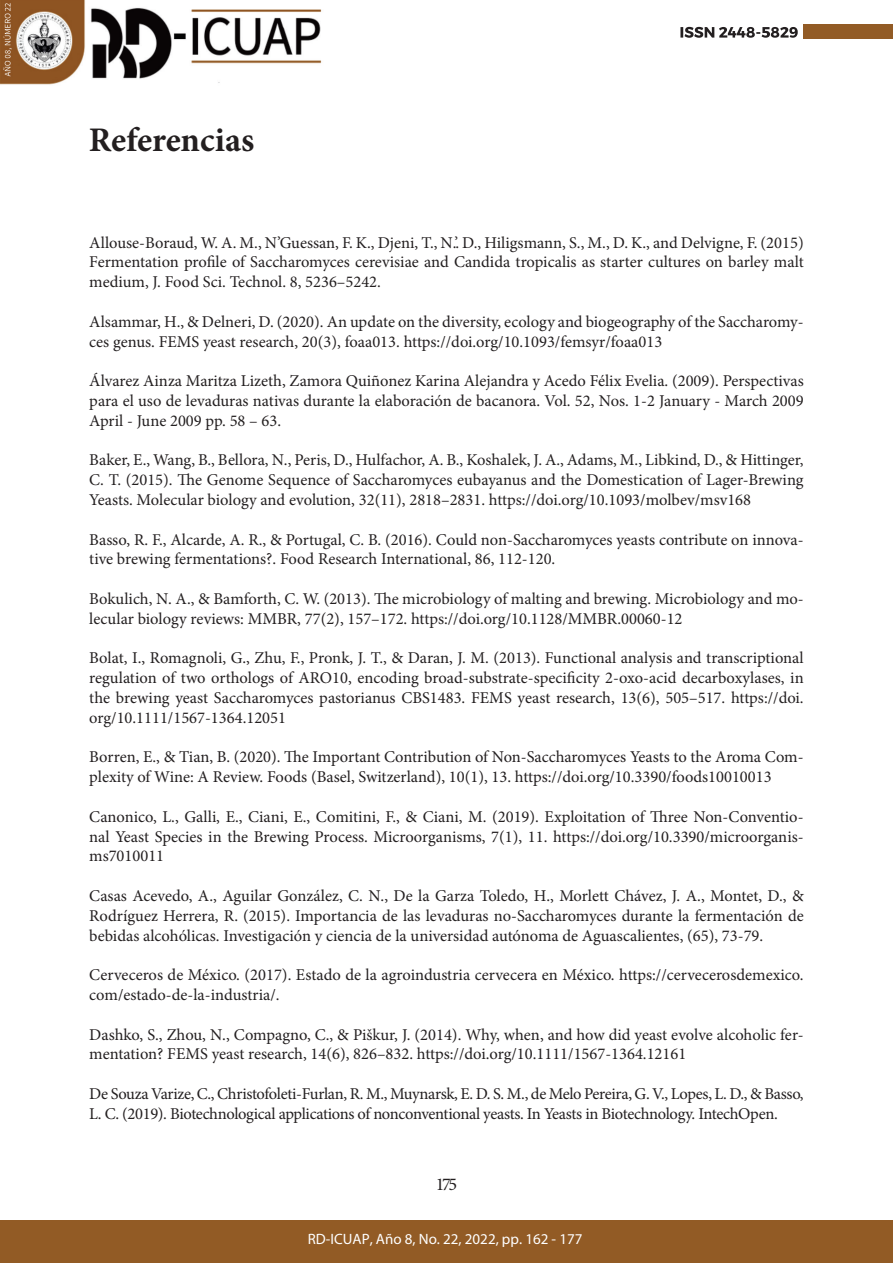
<style>
.page{position:relative;width:893px;height:1263px;background:#fff}
.page>*{position:absolute;margin:0;border:0;box-sizing:border-box;transform-origin:0 0}
.t1{font:700 34.5px "Minion Pro";letter-spacing:-.005em;color:#231f20}
.t2{font:18px "Minion Pro";color:#231f20}
.t3{font:16.5px/19.8px "Minion Pro";color:#231f20;text-align:justify}
.t4{font:16.5px/19.8px "Minion Pro";letter-spacing:-.02em;color:#231f20}
.t5{font:15px "Myriad Pro";color:#fff}
</style>
<div class="page">
<img style="left:0;top:0;width:322px;height:85px">
<div style="left:804px;top:25px;width:89px;height:14px;background:#925b25"></div>
<svg style="left:680px;top:27px;width:118px;height:11px"></svg>
<div style="left:0;top:1220px;width:893px;height:43px;background:#925b25"></div>
<p class="t1" style="left:89px;top:116px;width:167px">Referencias</p>
<p class="t3" style="left:89px;top:232px;width:716px">Allouse-Boraud, W. A. M., N’Guessan, F. K., Djeni, T., N.’. D., Hiligsmann, S., M., D. K., and Delvigne, F. (2015)<br>Fermentation profile of Saccharomyces cerevisiae and Candida tropicalis as starter cultures on barley malt medium, J. Food Sci. Technol. 8, 5236–5242.</p>
<p class="t3" style="left:89px;top:312px;width:716px">Alsammar, H., &amp; Delneri, D. (2020). An update on the diversity, ecology and biogeography of the Saccharomy&shy;ces genus. FEMS yeast research, 20(3), foaa013. https://doi.org/10.1093/femsyr/foaa013</p>
<p class="t3" style="left:89px;top:371px;width:716px">Álvarez Ainza Maritza Lizeth, Zamora Quiñonez Karina Alejandra y Acedo Félix Evelia. (2009). Perspectivas para el uso de levaduras nativas durante la elaboración de bacanora. Vol. 52, Nos. 1-2 January - March 2009<br>April - June 2009 pp. 58 – 63.</p>
<p class="t3" style="left:89px;top:450px;width:716px">Baker, E., Wang, B., Bellora, N., Peris, D., Hulfachor, A. B., Koshalek, J. A., Adams, M., Libkind, D., &amp; Hittinger, C. T. (2015). The Genome Sequence of Saccharomyces eubayanus and the Domestication of Lager-Brewing Yeasts. Molecular biology and evolution, 32(11), 2818–2831. https://doi.org/10.1093/molbev/msv168</p>
<p class="t3" style="left:89px;top:529px;width:716px">Basso, R. F., Alcarde, A. R., &amp; Portugal, C. B. (2016). Could non-Saccharomyces yeasts contribute on innova&shy;tive brewing fermentations?. Food Research International, 86, 112-120.</p>
<p class="t3" style="left:89px;top:589px;width:716px">Bokulich, N. A., &amp; Bamforth, C. W. (2013). The microbiology of malting and brewing. Microbiology and mo&shy;lecular biology reviews: MMBR, 77(2), 157–172. https://doi.org/10.1128/MMBR.00060-12</p>
<p class="t3" style="left:89px;top:648px;width:716px">Bolat, I., Romagnoli, G., Zhu, F., Pronk, J. T., &amp; Daran, J. M. (2013). Functional analysis and transcriptional regulation of two orthologs of ARO10, encoding broad-substrate-specificity 2-oxo-acid decarboxylases, in the brewing yeast Saccharomyces pastorianus CBS1483. FEMS yeast research, 13(6), 505–517. https://doi. org/10.1111/1567-1364.12051</p>
<p class="t3" style="left:89px;top:747px;width:716px">Borren, E., &amp; Tian, B. (2020). The Important Contribution of Non-Saccharomyces Yeasts to the Aroma Com&shy;plexity of Wine: A Review. Foods (Basel, Switzerland), 10(1), 13. https://doi.org/10.3390/foods10010013</p>
<p class="t3" style="left:89px;top:807px;width:716px">Canonico, L., Galli, E., Ciani, E., Comitini, F., &amp; Ciani, M. (2019). Exploitation of Three Non-Conventio&shy;nal Yeast Species in the Brewing Process. Microorganisms, 7(1), 11. https://doi.org/10.3390/microorganis&shy;ms7010011</p>
<p class="t3" style="left:89px;top:886px;width:716px">Casas Acevedo, A., Aguilar González, C. N., De la Garza Toledo, H., Morlett Chávez, J. A., Montet, D., &amp; Rodríguez Herrera, R. (2015). Importancia de las levaduras no-Saccharomyces durante la fermentación de bebidas alcohólicas. Investigación y ciencia de la universidad autónoma de Aguascalientes, (65), 73-79.</p>
<p class="t3" style="left:89px;top:965px;width:716px">Cerveceros de México. (2017). Estado de la agroindustria cervecera en México. https://cervecerosdemexico. com/estado-de-la-industria/.</p>
<p class="t3" style="left:89px;top:1024px;width:716px">Dashko, S., Zhou, N., Compagno, C., &amp; Piškur, J. (2014). Why, when, and how did yeast evolve alcoholic fer&shy;mentation? FEMS yeast research, 14(6), 826–832. https://doi.org/10.1111/1567-1364.12161</p>
<p class="t4" style="left:89px;top:1084px;width:716px">De Souza Varize, C., Christofoleti-Furlan, R. M., Muynarsk, E. D. S. M., de Melo Pereira, G. V., Lopes, L. D., &amp; Basso,<br>L. C. (2019). Biotechnological applications of nonconventional yeasts. In Yeasts in Biotechnology. IntechOpen.</p>
<p class="t2" style="left:436px;top:1172px;width:23px">175</p>
<p class="t5" style="left:308px;top:1230px;width:276px">RD-ICUAP, Año 8, No. 22, 2022, pp. 162 - 177</p>
</div>
